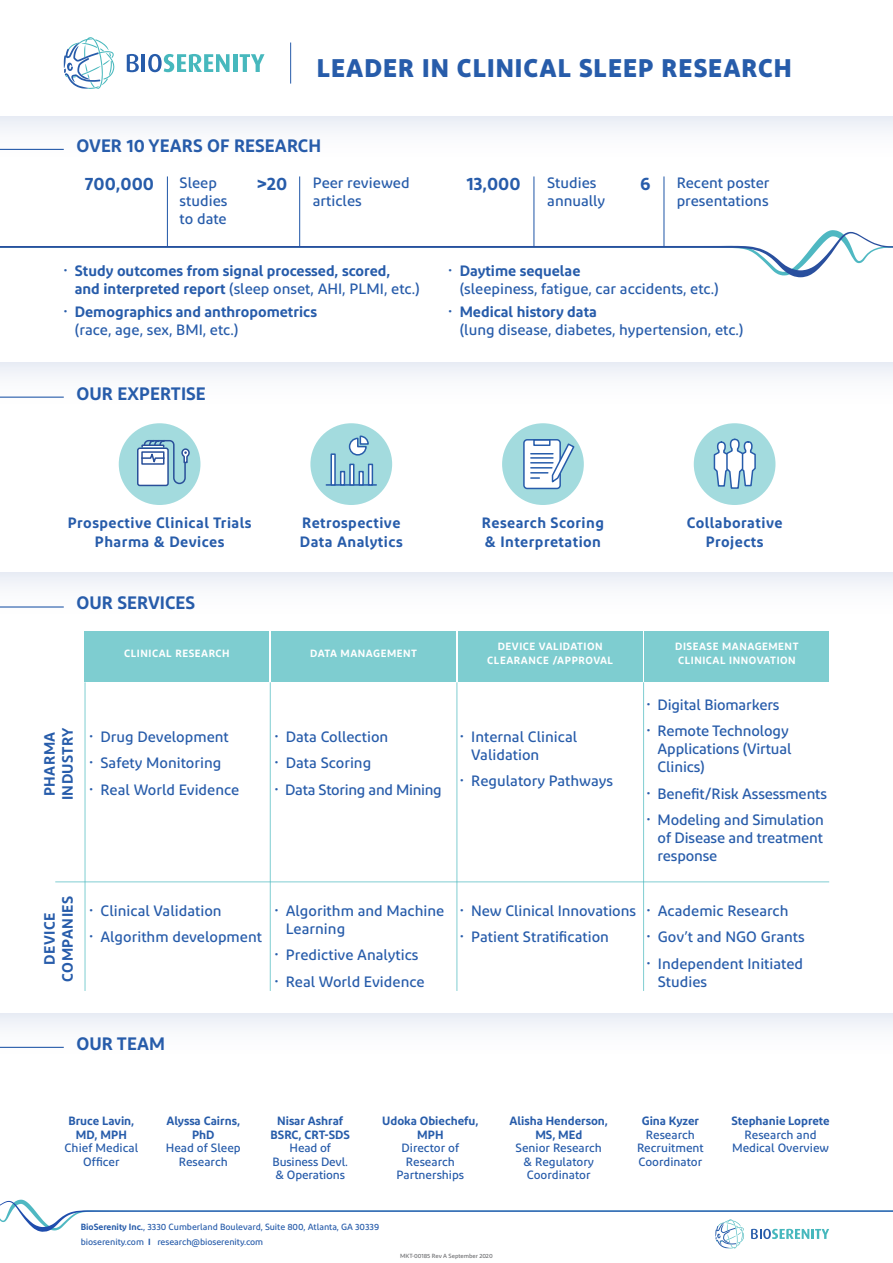
<style>
.page{position:relative;width:893px;height:1263px;background:#fff}
.page>*{position:absolute;margin:0;border:0;box-sizing:border-box;transform-origin:0 0}
.t1{font:700 25.5px "Diodrum";letter-spacing:.04em;color:#275caa}
.texte_labeur{font:600 18px "Diodrum";color:#275caa}
.texte_labeur-2{font:500 15px/18px "Diodrum";color:#275caa}
.t2{font:600 15px/19.5px "Diodrum";letter-spacing:.03em;color:#275caa;text-align:center}
.t3{font:600 15px/18px "Diodrum";color:#275caa}
.texte_labeur-3{font:500 15px "Diodrum";letter-spacing:-.02em;color:#275caa}
.t4{font:500 12px/13.5px "Diodrum";color:#275caa;text-align:center}
.t5{font:600 12px "Diodrum";color:#275caa}
.t6{font:600 10.5px/13.5px "Diodrum";letter-spacing:.05em;color:#fff;text-align:center}
.t7{font:500 9px "Diodrum";letter-spacing:-.005em;color:#275caa}
.t8{font:500 6px "Diodrum";letter-spacing:-.005em;color:#6c6d70}
.s1{font-weight:500}
.s2{font-weight:600}
</style>
<div class="page">
<svg style="left:0;top:1200px;width:893px;height:48px"></svg>
<hr style="left:663px;top:176px;width:1px;height:71px;background:#275caa">
<hr style="left:533px;top:176px;width:1px;height:71px;background:#275caa">
<hr style="left:299px;top:176px;width:1px;height:71px;background:#275caa">
<hr style="left:167px;top:176px;width:1px;height:71px;background:#275caa">
<hr style="left:290px;top:43px;width:1px;height:41px;background:#275caa">
<svg style="left:0;top:230px;width:893px;height:47px"></svg>
<svg style="left:64px;top:37px;width:50px;height:52px"></svg>
<svg style="left:127px;top:54px;width:12px;height:18px"></svg>
<hr style="left:142px;top:54px;width:3px;height:18px;background:#275caa">
<svg style="left:148px;top:54px;width:81px;height:18px"></svg>
<hr style="left:233px;top:54px;width:4px;height:18px;background:#47b8bd">
<svg style="left:240px;top:54px;width:24px;height:18px"></svg>
<div style="left:694px;top:423px;width:81px;height:82px;background:#a3dbde;border-radius:50%"></div>
<div style="left:502px;top:423px;width:82px;height:82px;background:#a3dbde;border-radius:50%"></div>
<div style="left:310px;top:423px;width:82px;height:82px;background:#a3dbde;border-radius:50%"></div>
<div style="left:119px;top:423px;width:81px;height:82px;background:#a3dbde;border-radius:50%"></div>
<svg style="left:713px;top:438px;width:43px;height:51px"></svg>
<div style="left:524px;top:440px;width:36px;height:48px;background:#fff;border-radius:3px"></div>
<div style="left:523px;top:439px;width:38px;height:50px;border:2px solid #275caa;border-radius:3px"></div>
<svg style="left:529px;top:438px;width:47px;height:47px"></svg>
<hr style="left:326px;top:484px;width:50px;height:2px;background:#275caa">
<svg style="left:330px;top:453px;width:6px;height:33px"></svg>
<svg style="left:340px;top:471px;width:5px;height:15px"></svg>
<svg style="left:349px;top:464px;width:5px;height:22px"></svg>
<svg style="left:359px;top:471px;width:5px;height:15px"></svg>
<svg style="left:368px;top:464px;width:5px;height:22px"></svg>
<svg style="left:348px;top:435px;width:21px;height:21px"></svg>
<div style="left:271px;top:631px;width:185px;height:51px;background:#7ecdd0"></div>
<div style="left:458px;top:631px;width:184px;height:51px;background:#7ecdd0"></div>
<div style="left:645px;top:631px;width:184px;height:51px;background:#7ecdd0"></div>
<div style="left:85px;top:631px;width:184px;height:51px;background:#7ecdd0"></div>
<hr style="left:0;top:149px;width:64px;height:1px;background:#275caa">
<hr style="left:0;top:397px;width:64px;height:1px;background:#275caa">
<hr style="left:0;top:606px;width:64px;height:1px;background:#275caa">
<hr style="left:0;top:1047px;width:64px;height:1px;background:#275caa">
<div style="left:137px;top:447px;width:32px;height:39px;border:2px solid #294f99;border-radius:2px"></div>
<svg style="left:140px;top:439px;width:50px;height:46px"></svg>
<hr style="left:55px;top:881px;width:774px;height:1px;background:#47b8bd">
<hr style="left:270px;top:682px;width:1px;height:309px;background:#47b8bd">
<hr style="left:457px;top:682px;width:1px;height:309px;background:#47b8bd">
<hr style="left:643px;top:682px;width:1px;height:309px;background:#47b8bd">
<hr style="left:85px;top:682px;width:1px;height:309px;background:#47b8bd">
<p class="t1" style="left:317px;top:52px;width:476px">LEADER IN CLINICAL SLEEP RESEARCH</p>
<p class="texte_labeur" style="left:77px;top:134px;width:246px">OVER 10 YEARS OF RESEARCH</p>
<p class="texte_labeur-2" style="left:180px;top:173px;width:49px">Sleep studies to date</p>
<p class="texte_labeur" style="left:257px;top:172px;width:32px">&gt;20</p>
<p class="texte_labeur" style="left:466px;top:172px;width:56px">13,000</p>
<p class="texte_labeur-2" style="left:677px;top:173px;width:94px">Recent poster</p>
<p class="texte_labeur" style="left:85px;top:172px;width:71px">700,000</p>
<p class="texte_labeur-2" style="left:313px;top:173px;width:98px">Peer reviewed articles</p>
<p class="texte_labeur-2" style="left:547px;top:173px;width:59px">Studies annually</p>
<p class="texte_labeur" style="left:640px;top:172px;width:12px">6</p>
<p class="texte_labeur-2" style="left:677px;top:191px;width:93px">presentations</p>
<p class="t3" style="left:75px;top:262px;width:346px;text-indent:-11px">· Study outcomes from signal processed, scored,<br>and interpreted report <span class="s1">(sleep onset, AHI, PLMI, etc.)</span></p>
<p class="t3" style="left:75px;top:302px;width:244px;text-indent:-11px">· Demographics and anthropometrics <span class="s1">(race, age, sex, BMI, etc.)</span></p>
<p class="texte_labeur" style="left:77px;top:382px;width:131px">OUR EXPERTISE</p>
<p class="texte_labeur-2" style="left:460px;top:262px;width:261px;text-indent:-11px"><span class="s2">· Daytime sequelae<br></span>(sleepiness, fatigue, car accidents, etc.)</p>
<p class="texte_labeur-2" style="left:460px;top:302px;width:285px;text-indent:-11px"><span class="s2">· Medical history data<br></span>(lung disease, diabetes, hypertension, etc.)</p>
<p class="t2" style="left:68px;top:512px;width:185px">Prospective Clinical Trials<br>Pharma &amp; Devices</p>
<p class="t2" style="left:300px;top:512px;width:104px;text-align:left">Retrospective<br>Data Analytics</p>
<p class="t2" style="left:482px;top:512px;width:124px;text-align:left">Research Scoring &amp; Interpretation</p>
<p class="t2" style="left:687px;top:512px;width:97px">Collaborative<br>Projects</p>
<p class="texte_labeur" style="left:77px;top:591px;width:120px">OUR SERVICES</p>
<p class="t6" style="left:124px;top:646px;width:107px">CLINICAL RESEARCH</p>
<p class="t6" style="left:310px;top:646px;width:108px">DATA MANAGEMENT</p>
<p class="t6" style="left:487px;top:639px;width:127px">DEVICE VALIDATION<br>CLEARANCE /APPROVAL</p>
<p class="t6" style="left:675px;top:639px;width:125px">DISEASE MANAGEMENT</p>
<p class="t6" style="left:678px;top:653px;width:119px">CLINICAL INNOVATION</p>
<p class="t2" style="left:40px;top:800px;width:74px;line-height:18px;text-align:left;rotate:-90deg">PHARMA<br>INDUSTRY</p>
<p class="texte_labeur-2" style="left:89px;top:727px;width:141px"><span class="s2">·</span> Drug Development</p>
<p class="texte_labeur-2" style="left:89px;top:754px;width:133px"><span class="s2">·</span> Safety Monitoring</p>
<p class="texte_labeur-2" style="left:89px;top:780px;width:151px"><span class="s2">·</span> Real World Evidence</p>
<p class="texte_labeur-2" style="left:275px;top:727px;width:115px"><span class="s2">·</span> Data Collection</p>
<p class="texte_labeur-2" style="left:275px;top:754px;width:98px"><span class="s2">·</span> Data Scoring</p>
<p class="texte_labeur-3" style="left:275px;top:780px;width:169px"><span class="s2">·</span> Data Storing and Mining</p>
<p class="t2" style="left:40px;top:981px;width:87px;line-height:18px;rotate:-90deg">DEVICE<br>COMPANIES</p>
<p class="texte_labeur-2" style="left:89px;top:901px;width:134px"><span class="s2">·</span> Clinical Validation</p>
<p class="texte_labeur-2" style="left:89px;top:928px;width:174px"><span class="s2">·</span> Algorithm development</p>
<p class="texte_labeur-2" style="left:286px;top:901px;width:160px;text-indent:-11px"><span class="s2">·</span> Algorithm and Machine<br>Learning</p>
<p class="texte_labeur-2" style="left:275px;top:946px;width:145px"><span class="s2">·</span> Predictive Analytics</p>
<p class="texte_labeur-2" style="left:275px;top:972px;width:151px"><span class="s2">·</span> Real World Evidence</p>
<p class="texte_labeur-2" style="left:471px;top:727px;width:107px;text-indent:-11px"><span class="s2">·</span> Internal Clinical<br>Validation</p>
<p class="texte_labeur-2" style="left:460px;top:772px;width:154px"><span class="s2">·</span> Regulatory Pathways</p>
<p class="texte_labeur-2" style="left:647px;top:695px;width:134px"><span class="s2">·</span> Digital Biomarkers</p>
<p class="texte_labeur-2" style="left:658px;top:722px;width:135px;text-indent:-11px"><span class="s2">·</span> Remote Technology<br>Applications (Virtual<br>Clinics)</p>
<p class="texte_labeur-2" style="left:647px;top:784px;width:182px"><span class="s2">·</span> Benefit/Risk Assessments</p>
<p class="texte_labeur-2" style="left:658px;top:811px;width:168px;text-align:justify;text-indent:-11px"><span class="s2">·</span> Modeling and Simulation of Disease and treatment response</p>
<p class="texte_labeur-2" style="left:460px;top:901px;width:177px"><span class="s2">·</span> New Clinical Innovations</p>
<p class="texte_labeur-2" style="left:460px;top:928px;width:150px"><span class="s2">·</span> Patient Stratification</p>
<p class="texte_labeur-2" style="left:647px;top:901px;width:143px"><span class="s2">·</span> Academic Research</p>
<p class="texte_labeur-2" style="left:647px;top:928px;width:159px"><span class="s2">·</span> Gov’t and NGO Grants</p>
<p class="texte_labeur-2" style="left:658px;top:954px;width:147px;text-indent:-11px"><span class="s2">·</span> Independent Initiated<br>Studies</p>
<p class="texte_labeur" style="left:77px;top:1032px;width:90px">OUR TEAM</p>
<p class="t4" style="left:65px;top:1114px;width:75px"><span class="s2">Bruce Lavin,<br>MD, MPH<br></span>Chief Medical<br>Officer</p>
<p class="t4" style="left:166px;top:1114px;width:77px"><span class="s2">Alyssa Cairns,<br>PhD<br></span>Head of Sleep<br>Research</p>
<p class="t4" style="left:271px;top:1114px;width:81px"><span class="s2">Nisar Ashraf<br>BSRC, CRT-SDS<br></span>Head of<br>Business Devl. &amp; Operations</p>
<p class="t4" style="left:510px;top:1114px;width:100px"><span class="s2">Alisha Henderson,<br>MS, MEd<br></span>Senior Research<br>&amp; Regulatory<br>Coordinator</p>
<p class="t4" style="left:382px;top:1114px;width:98px"><span class="s2">Udoka Obiechefu,<br>MPH<br></span>Director of<br>Research<br>Partnerships</p>
<p class="t5" style="left:642px;top:1113px;width:59px">Gina Kyzer</p>
<p class="t4" style="left:637px;top:1127px;width:68px">Research<br>Recruitment<br>Coordinator</p>
<p class="t7" style="left:81px;top:1221px;width:300px"><span class="s2">BioSerenity Inc.</span>, 3330 Cumberland Boulevard, Suite 800, Atlanta, GA 30339</p>
<p class="t7" style="left:81px;top:1236px;width:184px">bioserenity.com <span class="s2">I</span> research@bioserenity.com</p>
<p class="t8" style="left:400px;top:1251px;width:94px">MKT-00185 Rev A September 2020</p>
<p class="t5" style="left:731px;top:1113px;width:100px">Stephanie Loprete</p>
<p class="t4" style="left:732px;top:1127px;width:99px">Research and<br>Medical Overview</p>
</div>
